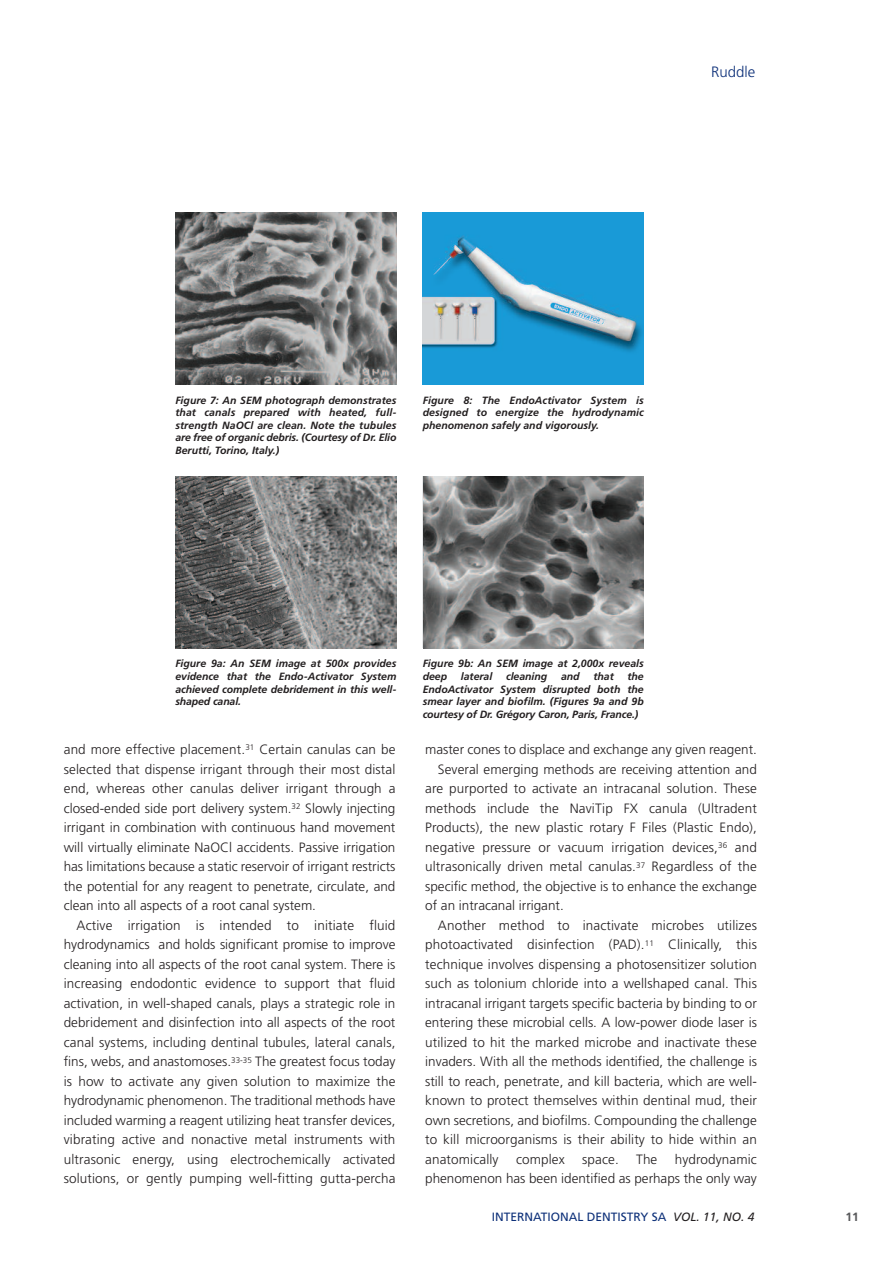
<style>
.page{position:relative;width:893px;height:1263px;background:#fff}
.page>*{position:absolute;margin:0;border:0;box-sizing:border-box;transform-origin:0 0}
.t1{font:300 15px "Frutiger";color:#0d3079}
.t2{font:300 13.5px/19.5px "Frutiger";letter-spacing:.01em;color:#231f20;text-align:justify}
.t3{font:12px "Frutiger";color:#0d3079}
.t4{font:700 12px "Frutiger";color:#57585a}
.t5{font:italic 700 10.5px/12.6px "Frutiger";color:#231f20;text-align:justify}
.s1{font-style:italic;color:#231f20}
</style>
<div class="page">
<img style="left:175px;top:213px;width:221px;height:171px">
<img style="left:423px;top:213px;width:221px;height:171px">
<img style="left:175px;top:476px;width:221px;height:172px">
<img style="left:424px;top:476px;width:220px;height:172px">
<p class="t1" style="left:711px;top:65px;width:46px">Ruddle</p>
<p class="t5" style="left:175px;top:394px;width:223px">Figure 7: An SEM photograph demonstrates that canals prepared with heated, full&shy;strength NaOCl are clean. Note the tubules are free of organic debris. (Courtesy of Dr. Elio Berutti, Torino, Italy.)</p>
<p class="t5" style="left:423px;top:394px;width:223px">Figure 8: The EndoActivator System is designed to energize the hydrodynamic phenomenon safely and vigorously.</p>
<p class="t5" style="left:175px;top:658px;width:223px">Figure 9a: An SEM image at 500x provides evidence that the Endo-Activator System achieved complete debridement in this well&shy;shaped canal.</p>
<p class="t5" style="left:423px;top:658px;width:223px">Figure 9b: An SEM image at 2,000x reveals deep</p>
<p class="t5" style="left:423px;top:671px;width:223px;text-indent:205px">the EndoActivator System disrupted both the smear layer and biofilm. (Figures 9a and 9b courtesy of Dr. Grégory Caron, Paris, France.)</p>
<p class="t5" style="left:461px;top:671px;width:33px">lateral</p>
<p class="t5" style="left:506px;top:671px;width:43px">cleaning</p>
<p class="t5" style="left:561px;top:671px;width:20px">and</p>
<p class="t5" style="left:593px;top:671px;width:22px">that</p>
<p class="t2" style="left:64px;top:741px;width:333px">and more effective placement.<sup>31</sup> Certain canulas can be selected that dispense irrigant through their most distal end, whereas other canulas deliver irrigant through a closed-ended side port delivery system.<sup>32</sup> Slowly injecting irrigant in combination with continuous hand movement will virtually eliminate NaOCl accidents. Passive irrigation has limitations because a static reservoir of irrigant restricts the potential for any reagent to penetrate, circulate, and clean into all aspects of a root canal system.</p>
<p class="t2" style="left:64px;top:916px;width:333px;text-indent:13px">Active irrigation is intended to initiate fluid hydrodynamics and holds significant promise to improve cleaning into all aspects of the root canal system. There is increasing endodontic evidence to support that fluid activation, in well-shaped canals, plays a strategic role in debridement and disinfection into all aspects of the root canal systems, including dentinal tubules, lateral canals, fins, webs, and anastomoses.<sup>33-35</sup> The greatest focus today is how to activate any given solution to maximize the hydrodynamic phenomenon. The traditional methods have included warming a reagent utilizing heat transfer devices, vibrating active and nonactive metal instruments with ultrasonic energy, using electrochemically activated solutions, or gently pumping well-fitting gutta-percha</p>
<p class="t2" style="left:425px;top:741px;width:333px">master cones to displace and exchange any given reagent.</p>
<p class="t2" style="left:438px;top:760px;width:320px">Several emerging methods are receiving attention and</p>
<p class="t2" style="left:425px;top:780px;width:333px">are purported to activate an intracanal solution. These</p>
<p class="t2" style="left:425px;top:799px;width:333px">methods include the NaviTip FX canula (Ultradent</p>
<p class="t2" style="left:425px;top:819px;width:333px">Products), the new plastic rotary F Files (Plastic Endo),</p>
<p class="t2" style="left:425px;top:838px;width:333px">negative pressure or vacuum irrigation devices,<sup>36</sup> and</p>
<p class="t2" style="left:425px;top:858px;width:333px">ultrasonically driven metal canulas.<sup>37</sup> Regardless of the</p>
<p class="t2" style="left:425px;top:877px;width:333px">specific method, the objective is to enhance the exchange</p>
<p class="t2" style="left:425px;top:897px;width:140px">of an intracanal irrigant.</p>
<p class="t2" style="left:438px;top:916px;width:320px">Another method to inactivate microbes utilizes</p>
<p class="t2" style="left:425px;top:936px;width:333px">photoactivated disinfection (PAD).<sup>11</sup> Clinically, this</p>
<p class="t2" style="left:425px;top:955px;width:333px">technique involves dispensing a photosensitizer solution</p>
<p class="t2" style="left:425px;top:975px;width:333px">such as tolonium chloride into a wellshaped canal. This</p>
<p class="t2" style="left:425px;top:994px;width:333px">intracanal irrigant targets specific bacteria by binding to or</p>
<p class="t2" style="left:425px;top:1014px;width:333px">entering these microbial cells. A low-power diode laser is</p>
<p class="t2" style="left:425px;top:1033px;width:333px">utilized to hit the marked microbe and inactivate these</p>
<p class="t2" style="left:425px;top:1053px;width:333px">invaders. With all the methods identified, the challenge is</p>
<p class="t2" style="left:425px;top:1072px;width:333px">still to reach, penetrate, and kill bacteria, which are well-</p>
<p class="t2" style="left:425px;top:1092px;width:333px">known to protect themselves within dentinal mud, their</p>
<p class="t2" style="left:425px;top:1111px;width:333px">own secretions, and biofilms. Compounding the challenge</p>
<p class="t2" style="left:425px;top:1131px;width:333px">to kill microorganisms is their ability to hide within an</p>
<p class="t2" style="left:425px;top:1150px;width:75px">anatomically</p>
<p class="t2" style="left:516px;top:1150px;width:50px">complex</p>
<p class="t2" style="left:582px;top:1150px;width:38px">space.</p>
<p class="t2" style="left:636px;top:1150px;width:23px">The</p>
<p class="t2" style="left:425px;top:1150px;width:333px;text-align:right">hydrodynamic<br>phenomenon has been identified as perhaps the only way</p>
<p class="t3" style="left:492px;top:1212px;width:264px">INTERNATIONAL DENTISTRY SA <span class="s1">VOL. 11, NO. 4</span></p>
<p class="t4" style="left:846px;top:1212px;width:15px">11</p>
</div>
